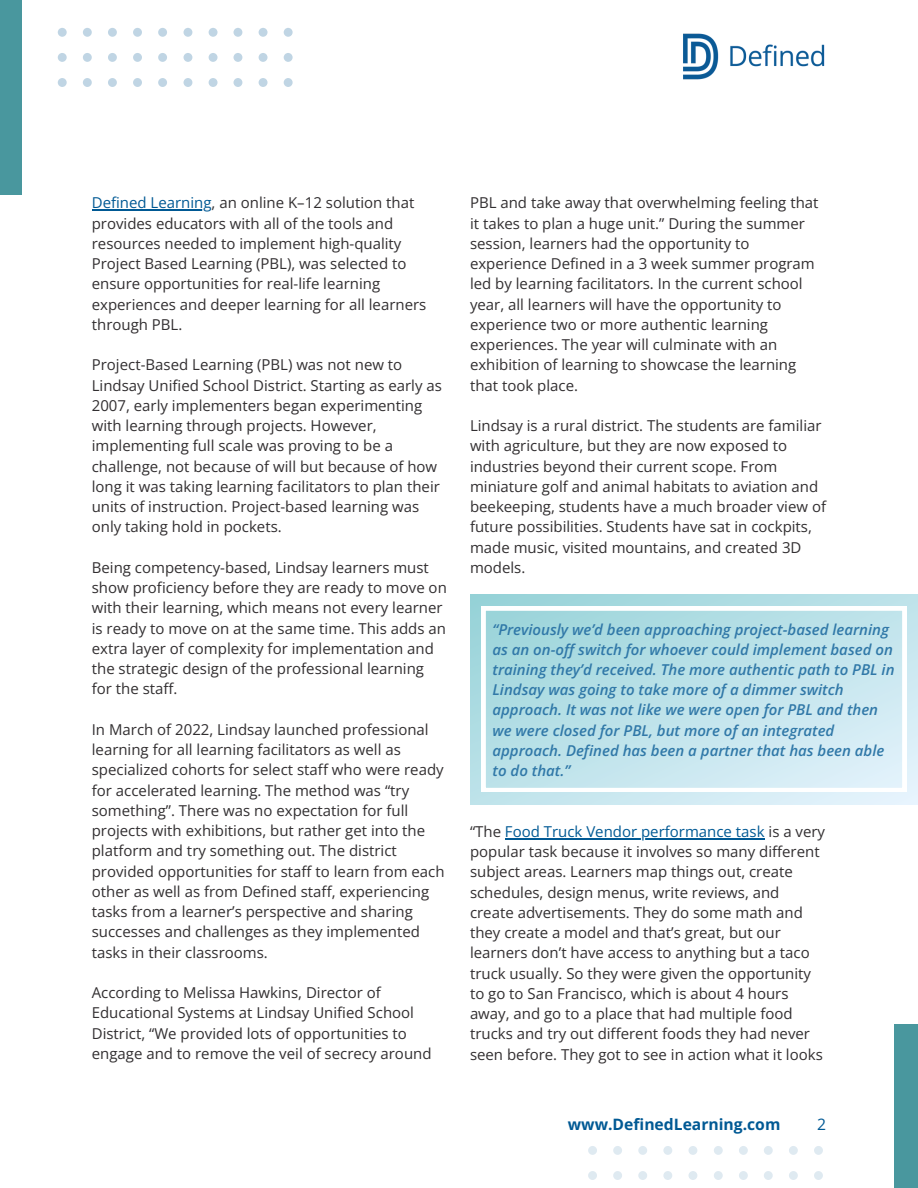
<style>
.page{position:relative;width:918px;height:1188px;background:#fff}
.page>*{position:absolute;margin:0;border:0;box-sizing:border-box;transform-origin:0 0}
.t1{font:700 15.75px "Open Sans";color:#005994}
.t2{font:15.75px "Open Sans";color:#005994}
.t3{font:15px/20.2px "Open Sans";color:#322f31}
.t4{font:italic 600 15px/20.2px "Open Sans";color:#005994}
.s1{color:#005994}
</style>
<div class="page">
<div style="left:0;top:0;width:21px;height:194px;background:#49979e"></div>
<svg style="left:158px;top:28px;width:9px;height:9px"></svg>
<div style="left:183px;top:28px;width:9px;height:9px;background:#c0d5e4;border-radius:50%"></div>
<div style="left:209px;top:28px;width:9px;height:9px;background:#c0d5e4;border-radius:50%"></div>
<div style="left:133px;top:28px;width:9px;height:9px;background:#c0d5e4;border-radius:50%"></div>
<svg style="left:108px;top:28px;width:9px;height:9px"></svg>
<svg style="left:158px;top:53px;width:9px;height:9px"></svg>
<div style="left:183px;top:53px;width:9px;height:9px;background:#c0d5e4;border-radius:50%"></div>
<div style="left:209px;top:53px;width:9px;height:9px;background:#c0d5e4;border-radius:50%"></div>
<svg style="left:133px;top:53px;width:9px;height:9px"></svg>
<svg style="left:108px;top:53px;width:9px;height:9px"></svg>
<svg style="left:158px;top:78px;width:9px;height:9px"></svg>
<div style="left:183px;top:78px;width:9px;height:9px;background:#c0d5e4;border-radius:50%"></div>
<div style="left:209px;top:78px;width:9px;height:9px;background:#c0d5e4;border-radius:50%"></div>
<svg style="left:133px;top:78px;width:9px;height:9px"></svg>
<svg style="left:108px;top:78px;width:9px;height:9px"></svg>
<svg style="left:83px;top:28px;width:9px;height:9px"></svg>
<svg style="left:58px;top:28px;width:9px;height:9px"></svg>
<svg style="left:83px;top:53px;width:9px;height:9px"></svg>
<div style="left:58px;top:53px;width:9px;height:9px;background:#c0d5e4;border-radius:50%"></div>
<div style="left:83px;top:78px;width:9px;height:9px;background:#c0d5e4;border-radius:50%"></div>
<div style="left:58px;top:78px;width:9px;height:9px;background:#c0d5e4;border-radius:50%"></div>
<div style="left:284px;top:28px;width:9px;height:9px;background:#c0d5e4;border-radius:50%"></div>
<div style="left:284px;top:53px;width:9px;height:9px;background:#c0d5e4;border-radius:50%"></div>
<div style="left:284px;top:78px;width:9px;height:9px;background:#c0d5e4;border-radius:50%"></div>
<div style="left:259px;top:28px;width:9px;height:9px;background:#c0d5e4;border-radius:50%"></div>
<div style="left:233px;top:28px;width:9px;height:9px;background:#c0d5e4;border-radius:50%"></div>
<div style="left:259px;top:53px;width:9px;height:9px;background:#c0d5e4;border-radius:50%"></div>
<div style="left:233px;top:53px;width:9px;height:9px;background:#c0d5e4;border-radius:50%"></div>
<div style="left:259px;top:78px;width:9px;height:9px;background:#c0d5e4;border-radius:50%"></div>
<div style="left:233px;top:78px;width:9px;height:9px;background:#c0d5e4;border-radius:50%"></div>
<div style="left:894px;top:1024px;width:24px;height:164px;background:#49979e"></div>
<div style="left:688px;top:1146px;width:9px;height:9px;background:#dfeaf1;border-radius:50%"></div>
<div style="left:714px;top:1146px;width:9px;height:9px;background:#dfeaf1;border-radius:50%"></div>
<div style="left:739px;top:1146px;width:9px;height:9px;background:#dfeaf1;border-radius:50%"></div>
<div style="left:663px;top:1146px;width:9px;height:9px;background:#dfeaf1;border-radius:50%"></div>
<div style="left:638px;top:1146px;width:9px;height:9px;background:#dfeaf1;border-radius:50%"></div>
<div style="left:688px;top:1171px;width:9px;height:9px;background:#dfeaf1;border-radius:50%"></div>
<div style="left:714px;top:1171px;width:9px;height:9px;background:#dfeaf1;border-radius:50%"></div>
<div style="left:739px;top:1171px;width:9px;height:9px;background:#dfeaf1;border-radius:50%"></div>
<div style="left:663px;top:1171px;width:9px;height:9px;background:#dfeaf1;border-radius:50%"></div>
<div style="left:638px;top:1171px;width:9px;height:9px;background:#dfeaf1;border-radius:50%"></div>
<div style="left:613px;top:1146px;width:9px;height:9px;background:#dfeaf1;border-radius:50%"></div>
<div style="left:588px;top:1146px;width:9px;height:9px;background:#dfeaf1;border-radius:50%"></div>
<div style="left:613px;top:1171px;width:9px;height:9px;background:#dfeaf1;border-radius:50%"></div>
<div style="left:588px;top:1171px;width:9px;height:9px;background:#dfeaf1;border-radius:50%"></div>
<div style="left:814px;top:1146px;width:9px;height:9px;background:#dfeaf1;border-radius:50%"></div>
<div style="left:814px;top:1171px;width:9px;height:9px;background:#dfeaf1;border-radius:50%"></div>
<div style="left:789px;top:1146px;width:9px;height:9px;background:#dfeaf1;border-radius:50%"></div>
<div style="left:764px;top:1146px;width:9px;height:9px;background:#dfeaf1;border-radius:50%"></div>
<div style="left:789px;top:1171px;width:9px;height:9px;background:#dfeaf1;border-radius:50%"></div>
<div style="left:764px;top:1171px;width:9px;height:9px;background:#dfeaf1;border-radius:50%"></div>
<img style="left:683px;top:33px;width:142px;height:47px">
<svg style="left:470px;top:594px;width:448px;height:211px;background:#bee3ea"></svg>
<svg style="left:481px;top:606px;width:426px;height:186px;background:#c2e4eb"></svg>
<hr style="left:92px;top:210px;width:120px;height:1px;background:#005994">
<hr style="left:505px;top:838px;width:260px;height:1px;background:#005994">
<p class="t3" style="left:92px;top:193px;width:336px"><span class="s1">Defined Learning</span>, an online K–12 solution that provides educators with all of the tools and resources needed to implement high-quality Project Based Learning (PBL), was selected to ensure opportunities for real-life learning experiences and deeper learning for all learners through PBL.</p>
<p class="t3" style="left:92px;top:355px;width:352px">Project-Based Learning (PBL) was not new to Lindsay Unified School District. Starting as early as 2007, early implementers began experimenting with learning through projects. However, implementing full scale was proving to be a challenge, not because of will but because of how long it was taking learning facilitators to plan their units of instruction. Project-based learning was only taking hold in pockets.</p>
<p class="t3" style="left:92px;top:557px;width:357px">Being competency-based, Lindsay learners must show proficiency before they are ready to move on with their learning, which means not every learner is ready to move on at the same time. This adds an extra layer of complexity for implementation and the strategic design of the professional learning for the staff.</p>
<p class="t3" style="left:92px;top:719px;width:354px">In March of 2022, Lindsay launched professional learning for all learning facilitators as well as specialized cohorts for select staff who were ready for accelerated learning. The method was “try something”. There was no expectation for full projects with exhibitions, but rather get into the platform and try something out. The district provided opportunities for staff to learn from each other as well as from Defined staff, experiencing tasks from a learner’s perspective and sharing successes and challenges as they implemented tasks in their classrooms.</p>
<p class="t3" style="left:92px;top:982px;width:341px">According to Melissa Hawkins, Director of Educational Systems at Lindsay Unified School District, “We provided lots of opportunities to engage and to remove the veil of secrecy around</p>
<p class="t3" style="left:470px;top:193px;width:350px">PBL and take away that overwhelming feeling that it takes to plan a huge unit.” During the summer session, learners had the opportunity to experience Defined in a 3 week summer program led by learning facilitators. In the current school year, all learners will have the opportunity to experience two or more authentic learning experiences. The year will culminate with an exhibition of learning to showcase the learning that took place.</p>
<p class="t3" style="left:470px;top:415px;width:358px">Lindsay is a rural district. The students are familiar with agriculture, but they are now exposed to industries beyond their current scope. From miniature golf and animal habitats to aviation and beekeeping, students have a much broader view of future possibilities. Students have sat in cockpits, made music, visited mountains, and created 3D models.</p>
<p class="t4" style="left:493px;top:619px;width:404px">“Previously we’d been approaching project-based learning as an on-off switch for whoever could implement based on training they’d received. The more authentic path to PBL in Lindsay was going to take more of a dimmer switch approach. It was not like we were open for PBL and then we were closed for PBL, but more of an integrated approach. Defined has been a partner that has been able to do that.”</p>
<p class="t3" style="left:470px;top:821px;width:357px">“The <span class="s1">Food Truck Vendor performance task</span> is a very popular task because it involves so many different subject areas. Learners map things out, create schedules, design menus, write reviews, and create advertisements. They do some math and they create a model and that’s great, but our learners don’t have access to anything but a taco truck usually. So they were given the opportunity to go to San Francisco, which is about 4 hours away, and go to a place that had multiple food trucks and try out different foods they had never seen before. They got to see in action what it looks</p>
<p class="t1" style="left:568px;top:1113px;width:214px">www.DefinedLearning.com</p>
<p class="t2" style="left:817px;top:1113px;width:10px">2</p>
</div>
